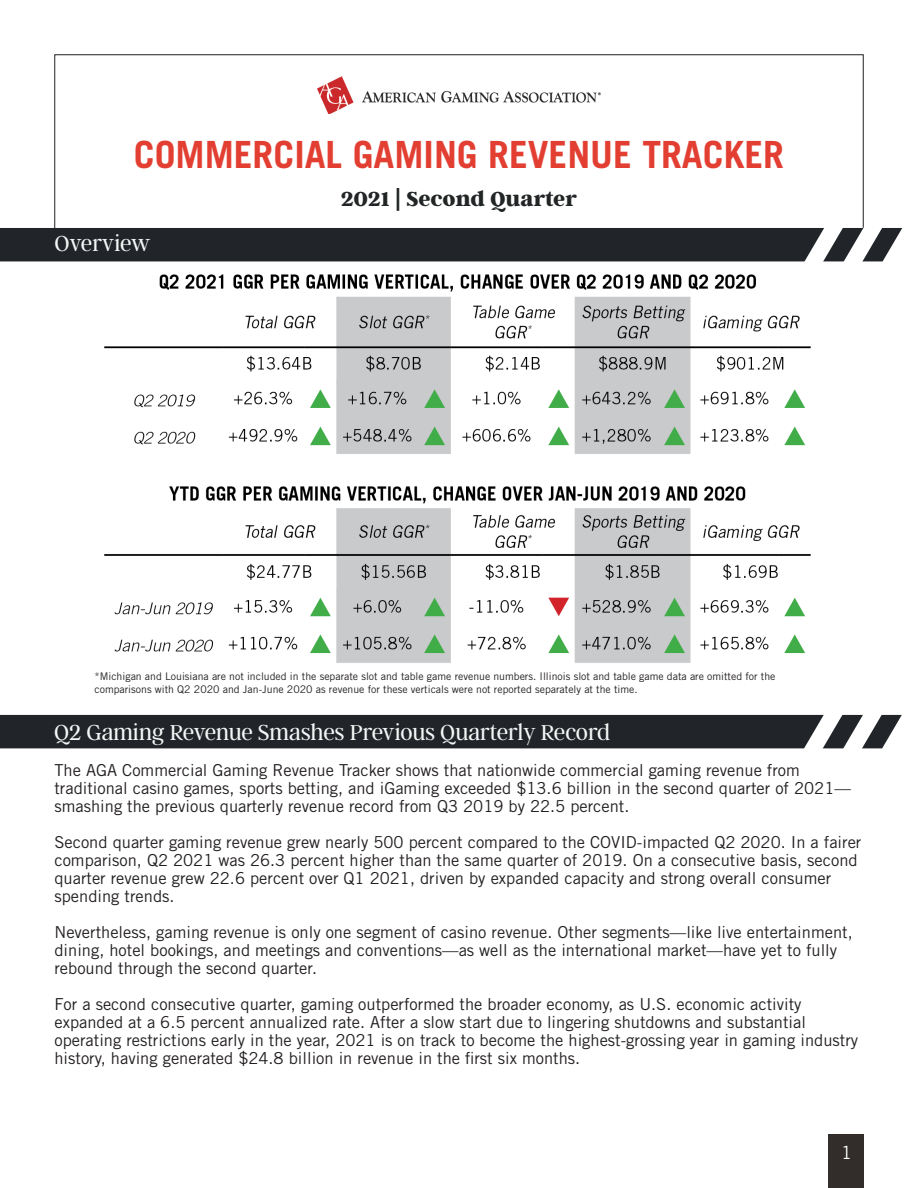
<style>
.page{position:relative;width:918px;height:1188px;background:#fff}
.page>*{position:absolute;margin:0;border:0;box-sizing:border-box;transform-origin:0 0}
.t1{font:700 37.5px "Trade Gothic LT Std";color:#e23f32}
.t2{font:300 24px "Argent CF";color:#f5f7f7}
.t3{font:800 22.5px "Argent CF";color:#212526}
.t4{font:18px "Trade Gothic LT Std";color:#fff}
.t5{font:16.5px/18px "Trade Gothic LT Std";color:#231f20}
.t6{font:10.5px/12.6px "Trade Gothic LT Std";color:#231f20}
</style>
<div class="page">
<img style="left:318px;top:77px;width:282px;height:37px">
<div style="left:828px;top:1134px;width:36px;height:54px;background:#322c2a"></div>
<svg style="left:0;top:714px;width:902px;height:35px;background:#35393d"></svg>
<svg style="left:0;top:225px;width:902px;height:37px;background:#404347"></svg>
<img style="left:104px;top:274px;width:707px;height:389px">
<h1 class="t1" style="left:134px;top:132px;width:652px">COMMERCIAL GAMING REVENUE TRACKER</h1>
<h3 class="t3" style="left:341px;top:186px;width:237px">2021 | Second Quarter</h3>
<p class="t2" style="left:54px;top:231px;width:98px">Overview</p>
<p class="t6" style="left:94px;top:670px;width:682px">*Michigan and Louisiana are not included in the separate slot and table game revenue numbers. Illinois slot and table game data are omitted for the comparisons with Q2 2020 and Jan-June 2020 as revenue for these verticals were not reported separately at the time.</p>
<p class="t2" style="left:54px;top:720px;width:558px">Q2 Gaming Revenue Smashes Previous Quarterly Record</p>
<p class="t5" style="left:54px;top:761px;width:798px">The AGA Commercial Gaming Revenue Tracker shows that nationwide commercial gaming revenue from traditional casino games, sports betting, and iGaming exceeded $13.6 billion in the second quarter of 2021— smashing the previous quarterly revenue record from Q3 2019 by 22.5 percent.</p>
<p class="t5" style="left:54px;top:833px;width:808px">Second quarter gaming revenue grew nearly 500 percent compared to the COVID-impacted Q2 2020. In a fairer comparison, Q2 2021 was 26.3 percent higher than the same quarter of 2019. On a consecutive basis, second quarter revenue grew 22.6 percent over Q1 2021, driven by expanded capacity and strong overall consumer spending trends.</p>
<p class="t5" style="left:54px;top:923px;width:800px">Nevertheless, gaming revenue is only one segment of casino revenue. Other segments—like live entertainment, dining, hotel bookings, and meetings and conventions—as well as the international market—have yet to fully rebound through the second quarter.</p>
<p class="t5" style="left:54px;top:995px;width:805px">For a second consecutive quarter, gaming outperformed the broader economy, as U.S. economic activity expanded at a 6.5 percent annualized rate. After a slow start due to lingering shutdowns and substantial operating restrictions early in the year, 2021 is on track to become the highest-grossing year in gaming industry history, having generated $24.8 billion in revenue in the first six months.</p>
<p class="t4" style="left:841px;top:1142px;width:12px">1</p>
</div>
